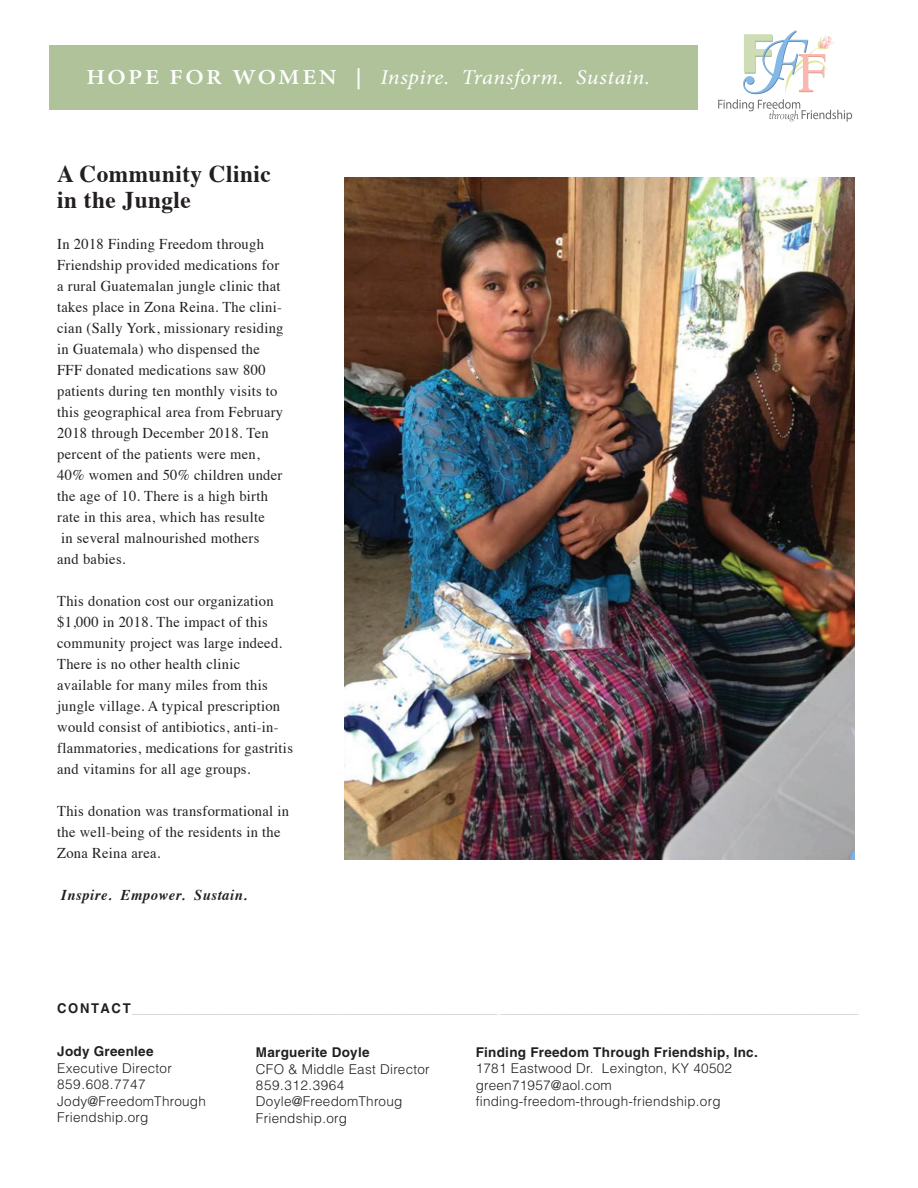
<style>
.page{position:relative;width:918px;height:1188px;background:#fff}
.page>*{position:absolute;margin:0;border:0;box-sizing:border-box;transform-origin:0 0}
.t1{font:700 24px/25.5px "Times";letter-spacing:.02em;color:#231f20}
.t2{font:italic 21px "Minion Pro";letter-spacing:.02em;color:#fff;scale:1.06 1}
.t3{font:15px/21px "Times";letter-spacing:.02em;color:#231f20}
.t4{font:italic 700 15px "Times";letter-spacing:.04em;color:#231f20}
.t5{font:300 13.5px/16.5px "Helvetica";letter-spacing:.02em;color:#231f20}
.t6{font:700 13.5px "Helvetica";color:#c7c8ca}
.t7{font:700 13.5px "Helvetica";letter-spacing:.02em;color:#231f20}
.s1{font-weight:600;font-style:normal;font-size:21.45px}
.s2{font-weight:600;font-style:normal}
.s3{color:#231f20}
</style>
<div class="page">
<div style="left:49px;top:45px;width:648px;height:65px;background:#afc299"></div>
<svg style="left:718px;top:30px;width:134px;height:92px"></svg>
<img style="left:345px;top:177px;width:509px;height:683px">
<h2 class="t2" style="left:86px;top:63px;width:533px"><span class="s1">HOPE FOR WOMEN</span> <span class="s2">|</span> Inspire. Transform. Sustain.</h2>
<h1 class="t1" style="left:57px;top:159px;width:215px">A Community Clinic in the Jungle</h1>
<p class="t3" style="left:57px;top:232px;width:228px">In 2018 Finding Freedom through Friendship provided medications for a rural Guatemalan jungle clinic that takes place in Zona Reina. The clini&shy;cian (Sally York, missionary residing in Guatemala) who dispensed the FFF donated medications saw 800 patients during ten monthly visits to this geographical area from February 2018 through December 2018. Ten percent of the patients were men, 40% women and 50% children under the age of 10. There is a high birth rate in this area, which has resulte<br>in several malnourished mothers<br>and babies.</p>
<p class="t3" style="left:57px;top:589px;width:237px">This donation cost our organization $1,000 in 2018. The impact of this community project was large indeed.<br>There is no other health clinic available for many miles from this jungle village. A typical prescription would consist of antibiotics, anti-in&shy;flammatories, medications for gastritis and vitamins for all age groups.</p>
<p class="t3" style="left:57px;top:799px;width:233px">This donation was transformational in the well-being of the residents in the<br>Zona Reina area.</p>
<p class="t4" style="left:61px;top:881px;width:187px">Inspire. Empower. Sustain.</p>
<p class="t6" style="left:57px;top:1000px;width:803px"><span class="s3">C O N T A C T</span> ______________________________________________________ _____________________________________________________</p>
<p class="t7" style="left:57px;top:1043px;width:98px">Jody Greenlee</p>
<p class="t5" style="left:57px;top:1059px;width:150px">Executive Director<br>859.608.7747<br>Jody@FreedomThrough<br>Friendship.org</p>
<p class="t7" style="left:476px;top:1044px;width:284px">Finding Freedom Through Friendship, Inc.</p>
<p class="t5" style="left:476px;top:1060px;width:258px">1781 Eastwood Dr. Lexington, KY 40502 green71957@aol.com finding-freedom-through-friendship.org</p>
<p class="t7" style="left:256px;top:1044px;width:115px">Marguerite Doyle</p>
<p class="t5" style="left:256px;top:1060px;width:175px">CFO &amp; Middle East Director<br>859.312.3964<br>Doyle@FreedomThroug<br>Friendship.org</p>
</div>
